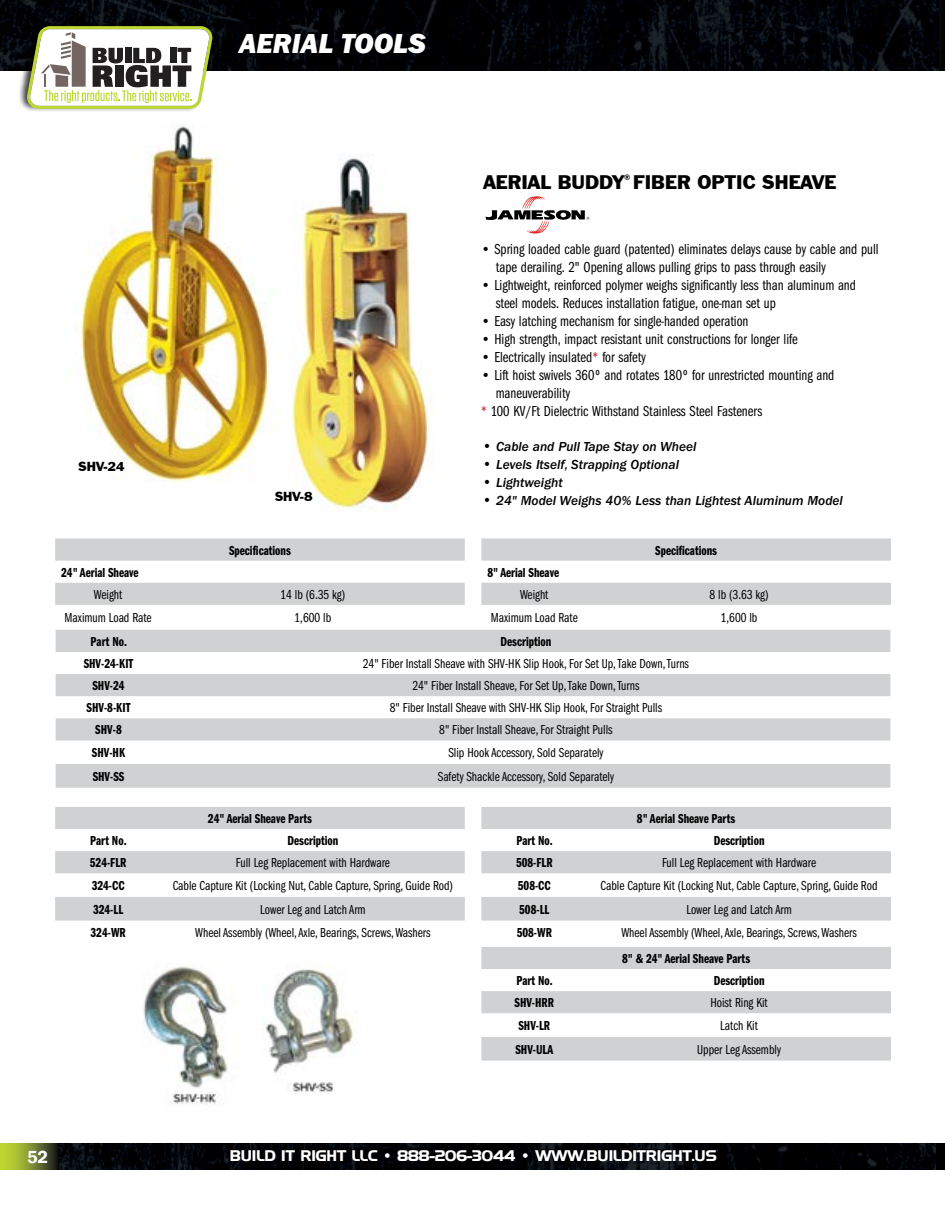
<style>
.page{position:relative;width:945px;height:1215px;background:#fff}
.page>*{position:absolute;margin:0;border:0;box-sizing:border-box;transform-origin:0 0}
.t1{font:italic 800 28.5px "Franklin Gothic";color:#fff}
.t2{font:18px "Franklin Gothic BT";color:#000}
.t3{font:600 18px "Franklin Gothic";color:#fff}
.t4{font:15px/18px "Franklin Gothic EF Book Comp";color:#000}
.t5{font:700 15px "Hanzel";color:#fff}
.t6{font:13.5px "Franklin Gothic Book Cmpr";color:#000}
.t7{font:13.5px "Franklin Gothic Demi Cmpr";color:#000}
.t8{font:italic 500 13.5px "Franklin Gothic";color:#000}
.t9{font:12px "Franklin Gothic BT";color:#000}
.t10{font:7.5px "Franklin Gothic BT";color:#000}
.s1{color:#d2232a}
.s2{font-family:"Franklin Gothic Book Cmpr"}
.s3{font-family:"Franklin Gothic EF Book Comp";font-weight:400;font-style:normal;font-size:15px}
</style>
<div class="page">
<img style="left:58px;top:1143px;width:877px;height:27px">
<svg style="left:0;top:1143px;width:58px;height:27px;background:#7d8c2f"></svg>
<div style="left:228px;top:1149px;width:487px;height:11px;background:#000"></div>
<img style="left:0;top:0;width:938px;height:71px">
<div style="left:19px;top:19px;width:194px;height:93px;background:#000;opacity:.75"></div>
<svg style="left:27px;top:26px;width:185px;height:83px"></svg>
<div style="left:235px;top:32px;width:189px;height:20px;background:#000"></div>
<svg style="left:486px;top:196px;width:103px;height:37px"></svg>
<svg style="left:55px;top:538px;width:410px;height:67px"></svg>
<svg style="left:481px;top:538px;width:410px;height:67px"></svg>
<svg style="left:55px;top:807px;width:410px;height:114px;fill:#cfd1d2"></svg>
<svg style="left:481px;top:807px;width:410px;height:114px;fill:#cfd1d2"></svg>
<svg style="left:481px;top:947px;width:410px;height:114px;fill:#cfd1d2"></svg>
<svg style="left:56px;top:630px;width:834px;height:158px;fill:#cfd1d2"></svg>
<img style="left:79px;top:125px;width:213px;height:357px">
<img style="left:292px;top:155px;width:141px;height:357px">
<img style="left:142px;top:966px;width:212px;height:140px">
<h1 class="t1" style="left:239px;top:27px;width:189px">AERIAL TOOLS</h1>
<p class="t9" style="left:78px;top:460px;width:48px">SHV-24</p>
<p class="t9" style="left:275px;top:490px;width:39px">SHV-8</p>
<p class="t7" style="left:229px;top:543px;width:63px">Specifications</p>
<p class="t7" style="left:61px;top:565px;width:79px">24" Aerial Sheave</p>
<p class="t6" style="left:94px;top:587px;width:30px">Weight</p>
<p class="t6" style="left:281px;top:587px;width:66px">14 lb (6.35 kg)</p>
<p class="t6" style="left:65px;top:610px;width:89px">Maximum Load Rate</p>
<p class="t6" style="left:295px;top:610px;width:38px">1,600 lb</p>
<h2 class="t2" style="left:483px;top:172px;width:142px">AERIAL BUDDY</h2>
<p class="t10" style="left:624px;top:173px;width:8px">®</p>
<h2 class="t2" style="left:633px;top:172px;width:205px">FIBER OPTIC SHEAVE</h2>
<p class="t4" style="left:496px;top:240px;width:384px;text-indent:-15px">• Spring loaded cable guard (patented) eliminates delays cause by cable and pull tape derailing. 2" Opening allows pulling grips to pass through easily</p>
<p class="t4" style="left:496px;top:276px;width:362px;text-indent:-15px">• Lightweight, reinforced polymer weighs significantly less than aluminum and steel models. Reduces installation fatigue, one-man set up</p>
<p class="t4" style="left:481px;top:312px;width:269px">• Easy latching mechanism for single-handed operation</p>
<p class="t4" style="left:481px;top:330px;width:319px">• High strength, impact resistant unit constructions for longer life</p>
<p class="t4" style="left:481px;top:348px;width:167px">• Electrically insulated<span class="s1">*</span> for safety</p>
<p class="t4" style="left:481px;top:366px;width:355px">• Lift hoist swivels 360<span class="s2">º</span> and rotates 180<span class="s2">º</span> for unrestricted mounting and</p>
<p class="t4" style="left:496px;top:384px;width:76px">maneuverability</p>
<p class="t4" style="left:481px;top:402px;width:283px"><span class="s1">*</span> 100 KV/Ft Dielectric Withstand Stainless Steel Fasteners</p>
<p class="t8" style="left:482px;top:439px;width:216px"><span class="s3">•</span> Cable and Pull Tape Stay on Wheel</p>
<p class="t8" style="left:482px;top:457px;width:198px"><span class="s3">•</span> Levels Itself, Strapping Optional</p>
<p class="t8" style="left:482px;top:475px;width:82px"><span class="s3">•</span> Lightweight</p>
<p class="t8" style="left:482px;top:493px;width:362px"><span class="s3">•</span> 24" Model Weighs 40% Less than Lightest Aluminum Model</p>
<p class="t7" style="left:655px;top:543px;width:63px">Specifications</p>
<p class="t7" style="left:487px;top:565px;width:73px">8" Aerial Sheave</p>
<p class="t6" style="left:520px;top:587px;width:30px">Weight</p>
<p class="t6" style="left:710px;top:587px;width:60px">8 lb (3.63 kg)</p>
<p class="t6" style="left:491px;top:610px;width:89px">Maximum Load Rate</p>
<p class="t6" style="left:721px;top:610px;width:38px">1,600 lb</p>
<p class="t7" style="left:91px;top:634px;width:38px">Part No.</p>
<p class="t7" style="left:501px;top:634px;width:52px">Description</p>
<p class="t7" style="left:84px;top:656px;width:51px">SHV-24-KIT</p>
<p class="t6" style="left:363px;top:656px;width:328px">24" Fiber Install Sheave with SHV-HK Slip Hook, For Set Up, Take Down, Turns</p>
<p class="t7" style="left:92px;top:678px;width:34px">SHV-24</p>
<p class="t6" style="left:412px;top:678px;width:228px">24" Fiber Install Sheave, For Set Up, Take Down, Turns</p>
<p class="t7" style="left:87px;top:700px;width:45px">SHV-8-KIT</p>
<p class="t6" style="left:390px;top:700px;width:274px">8" Fiber Install Sheave with SHV-HK Slip Hook, For Straight Pulls</p>
<p class="t7" style="left:95px;top:723px;width:28px">SHV-8</p>
<p class="t6" style="left:439px;top:723px;width:175px">8" Fiber Install Sheave, For Straight Pulls</p>
<p class="t7" style="left:92px;top:745px;width:35px">SHV-HK</p>
<p class="t6" style="left:448px;top:745px;width:157px">Slip Hook Accessory, Sold Separately</p>
<p class="t7" style="left:93px;top:769px;width:33px">SHV-SS</p>
<p class="t6" style="left:438px;top:769px;width:178px">Safety Shackle Accessory, Sold Separately</p>
<p class="t7" style="left:208px;top:811px;width:106px">24" Aerial Sheave Parts</p>
<p class="t7" style="left:90px;top:833px;width:38px">Part No.</p>
<p class="t7" style="left:288px;top:833px;width:52px">Description</p>
<p class="t7" style="left:90px;top:855px;width:38px">524-FLR</p>
<p class="t6" style="left:236px;top:855px;width:156px">Full Leg Replacement with Hardware</p>
<p class="t7" style="left:92px;top:878px;width:34px">324-CC</p>
<p class="t6" style="left:173px;top:878px;width:282px">Cable Capture Kit (Locking Nut, Cable Capture, Spring, Guide Rod)</p>
<p class="t7" style="left:93px;top:902px;width:32px">324-LL</p>
<p class="t6" style="left:260px;top:902px;width:107px">Lower Leg and Latch Arm</p>
<p class="t7" style="left:91px;top:926px;width:37px">324-WR</p>
<p class="t6" style="left:195px;top:926px;width:237px">Wheel Assembly (Wheel, Axle, Bearings, Screws, Washers</p>
<p class="t7" style="left:637px;top:811px;width:100px">8" Aerial Sheave Parts</p>
<p class="t7" style="left:516px;top:833px;width:38px">Part No.</p>
<p class="t7" style="left:714px;top:833px;width:52px">Description</p>
<p class="t7" style="left:516px;top:855px;width:38px">508-FLR</p>
<p class="t6" style="left:662px;top:855px;width:156px">Full Leg Replacement with Hardware</p>
<p class="t7" style="left:518px;top:878px;width:34px">508-CC</p>
<p class="t6" style="left:601px;top:878px;width:278px">Cable Capture Kit (Locking Nut, Cable Capture, Spring, Guide Rod</p>
<p class="t7" style="left:519px;top:902px;width:32px">508-LL</p>
<p class="t6" style="left:686px;top:902px;width:107px">Lower Leg and Latch Arm</p>
<p class="t7" style="left:517px;top:926px;width:37px">508-WR</p>
<p class="t6" style="left:621px;top:926px;width:237px">Wheel Assembly (Wheel, Axle, Bearings, Screws, Washers</p>
<p class="t7" style="left:622px;top:951px;width:130px">8" &amp; 24" Aerial Sheave Parts</p>
<p class="t7" style="left:516px;top:973px;width:38px">Part No.</p>
<p class="t7" style="left:714px;top:973px;width:52px">Description</p>
<p class="t7" style="left:515px;top:995px;width:41px">SHV-HRR</p>
<p class="t6" style="left:710px;top:995px;width:59px">Hoist Ring Kit</p>
<p class="t7" style="left:518px;top:1018px;width:33px">SHV-LR</p>
<p class="t6" style="left:720px;top:1018px;width:39px">Latch Kit</p>
<p class="t7" style="left:515px;top:1042px;width:39px">SHV-ULA</p>
<p class="t6" style="left:697px;top:1042px;width:85px">Upper Leg Assembly</p>
<h2 class="t3" style="left:27px;top:1146px;width:23px">52</h2>
<p class="t5" style="left:230px;top:1147px;width:489px">BUILD IT RIGHT LLC • 888-206-3044 • WWW.BUILDITRIGHT.US</p>
</div>
